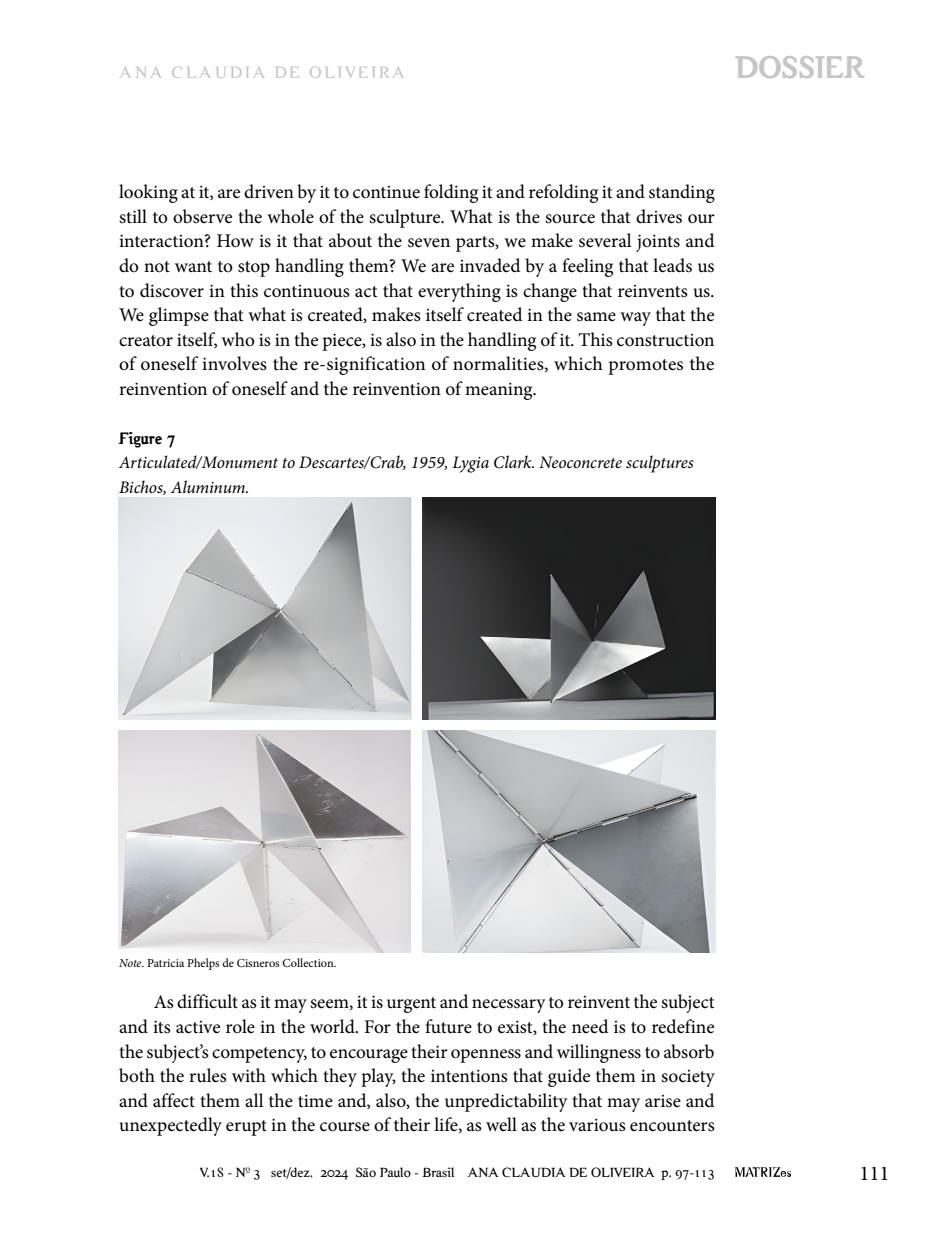
<style>
.page{position:relative;width:943px;height:1241px;background:#fff}
.page>*{position:absolute;margin:0;border:0;box-sizing:border-box;transform-origin:0 0}
.t1{font:700 33.25px "Hard Times";letter-spacing:-.03em;color:#c6c6c6}
.t2{font:21px "Minion Pro";color:#000}
.t3{font:19.25px/24.5px "Minion Pro";letter-spacing:-.005em;color:#000;text-align:justify}
.t4{font:italic 17.5px/24.5px "Minion Pro";letter-spacing:-.01em;color:#000}
.t5{font:17.5px "Hard Times";letter-spacing:.135em;color:#c6c6c6}
.t6{font:700 17.5px "Hard Times";color:#000}
.t7{font:14px "Hard Times";color:#000}
.t8{font:12.25px "Minion Pro";color:#000}
.s1{font-style:italic}
</style>
<div class="page">
<svg style="left:734px;top:1167px;width:57px;height:10px"></svg>
<img style="left:118px;top:497px;width:293px;height:222px">
<img style="left:118px;top:730px;width:293px;height:222px">
<img style="left:422px;top:497px;width:293px;height:222px">
<img style="left:422px;top:730px;width:293px;height:222px">
<p class="t5" style="left:119px;top:63px;width:288px">ANA CLAUDIA DE OLIVEIRA</p>
<h1 class="t1" style="left:734px;top:46px;width:131px">DOSSIER</h1>
<p class="t3" style="left:119px;top:180px;width:597px">looking at it, are driven by it to continue folding it and refolding it and standing still to observe the whole of the sculpture. What is the source that drives our interaction? How is it that about the seven parts, we make several joints and do not want to stop handling them? We are invaded by a feeling that leads us to discover in this continuous act that everything is change that reinvents us.<br>We glimpse that what is created, makes itself created in the same way that the creator itself, who is in the piece, is also in the handling of it. This construction of oneself involves the re-signification of normalities, which promotes the reinvention of oneself and the reinvention of meaning.</p>
<p class="t6" style="left:119px;top:427px;width:58px">Figure 7</p>
<p class="t4" style="left:119px;top:450px;width:576px">Articulated/Monument to Descartes/Crab, 1959, Lygia Clark. Neoconcrete sculptures<br>Bichos, Aluminum.</p>
<p class="t8" style="left:119px;top:954px;width:219px"><span class="s1">Note</span>. Patricia Phelps de Cisneros Collection.</p>
<p class="t3" style="left:119px;top:990px;width:597px;text-indent:35px">As difficult as it may seem, it is urgent and necessary to reinvent the subject and its active role in the world. For the future to exist, the need is to redefine the subject’s competency, to encourage their openness and willingness to absorb both the rules with which they play, the intentions that guide them in society and affect them all the time and, also, the unpredictability that may arise and unexpectedly erupt in the course of their life, as well as the various encounters</p>
<p class="t7" style="left:200px;top:1164px;width:516px">V.18 - Nº 3 set/dez. 2024 São Paulo - Brasil ANA CLAUDIA DE OLIVEIRA p. 97-113</p>
<p class="t2" style="left:859px;top:1158px;width:32px">111</p>
</div>
